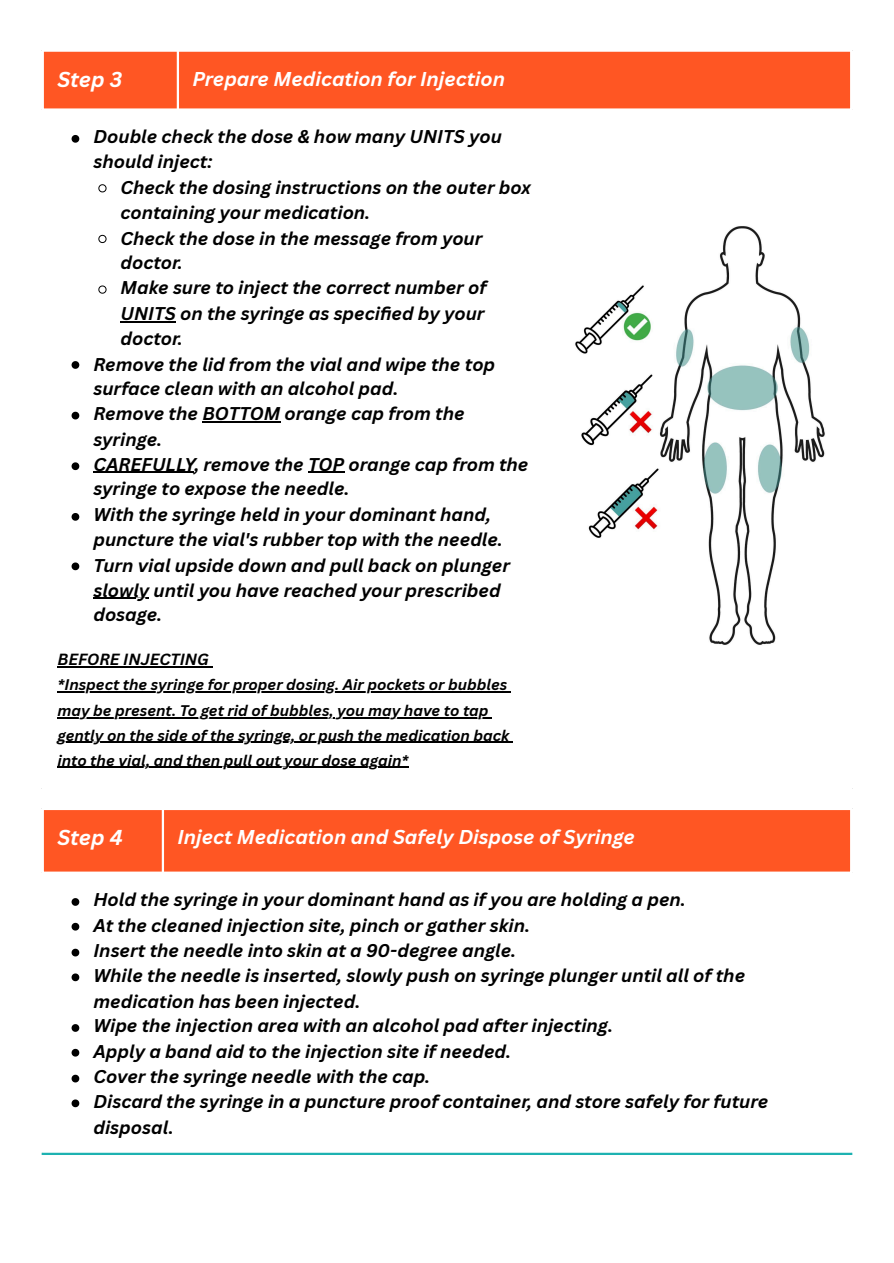
<style>
.page{position:relative;width:894px;height:1263px;background:#fff}
.page>*{position:absolute;margin:0;border:0;box-sizing:border-box;transform-origin:0 0}
.t1{font:italic 700 21px "Canva Sans";color:#fff}
.t2{font:italic 700 19.5px "Canva Sans";color:#fff}
.t3{font:italic 700 18px/24.8px "Canva Sans";color:#000}
.t4{font:italic 700 15.75px "Canva Sans";color:#000}
.t5{font:italic 700 15px/25.2px "Canva Sans";color:#000}
</style>
<div class="page">
<div style="left:44px;top:52px;width:805px;height:56px;background:#ff5623"></div>
<hr style="left:57px;top:666px;width:155px;height:2px;background:#000">
<hr style="left:57px;top:691px;width:450px;height:1px;background:#000">
<hr style="left:57px;top:717px;width:431px;height:1px;background:#000">
<hr style="left:57px;top:742px;width:452px;height:1px;background:#000">
<hr style="left:57px;top:767px;width:351px;height:1px;background:#000">
<svg style="left:72px;top:135px;width:7px;height:8px"></svg>
<svg style="left:98px;top:184px;width:9px;height:9px"></svg>
<svg style="left:98px;top:235px;width:9px;height:8px"></svg>
<svg style="left:98px;top:285px;width:9px;height:9px"></svg>
<hr style="left:120px;top:321px;width:56px;height:1px;background:#000">
<svg style="left:72px;top:361px;width:7px;height:8px"></svg>
<svg style="left:72px;top:412px;width:7px;height:7px"></svg>
<hr style="left:202px;top:421px;width:78px;height:1px;background:#000">
<svg style="left:72px;top:462px;width:7px;height:8px"></svg>
<hr style="left:93px;top:472px;width:101px;height:1px;background:#000">
<hr style="left:308px;top:472px;width:36px;height:1px;background:#000">
<svg style="left:72px;top:513px;width:7px;height:8px"></svg>
<svg style="left:72px;top:562px;width:7px;height:8px"></svg>
<hr style="left:93px;top:598px;width:56px;height:1px;background:#000">
<img style="left:575px;top:226px;width:250px;height:419px">
<hr style="left:177px;top:52px;width:2px;height:56px;background:#fff">
<div style="left:44px;top:810px;width:805px;height:62px;background:#ff5623"></div>
<svg style="left:72px;top:898px;width:7px;height:8px"></svg>
<svg style="left:72px;top:923px;width:7px;height:8px"></svg>
<svg style="left:72px;top:949px;width:7px;height:7px"></svg>
<svg style="left:72px;top:973px;width:7px;height:8px"></svg>
<svg style="left:72px;top:1024px;width:7px;height:8px"></svg>
<svg style="left:72px;top:1049px;width:7px;height:8px"></svg>
<svg style="left:72px;top:1075px;width:7px;height:7px"></svg>
<svg style="left:72px;top:1099px;width:7px;height:8px"></svg>
<hr style="left:162px;top:810px;width:2px;height:62px;background:#fff">
<hr style="left:42px;top:1153px;width:810px;height:2px;background:#1db2b1">
<p class="t1" style="left:57px;top:64px;width:66px">Step 3</p>
<p class="t2" style="left:192px;top:65px;width:314px">Prepare Medication for Injection</p>
<p class="t3" style="left:93px;top:124px;width:410px">Double check the dose &amp; how many UNITS you should inject:</p>
<p class="t3" style="left:120px;top:175px;width:412px">Check the dosing instructions on the outer box containing your medication.</p>
<p class="t3" style="left:120px;top:225px;width:363px">Check the dose in the message from your doctor.</p>
<p class="t3" style="left:120px;top:274px;width:367px;line-height:25.3px;text-align:justify">Make sure to inject the correct number of UNITS on the syringe as specifi ed by your doctor.</p>
<p class="t3" style="left:93px;top:351px;width:403px">Remove the lid from the vial and wipe the top surface clean with an alcohol pad.</p>
<p class="t3" style="left:93px;top:400px;width:372px;line-height:25.8px">Remove the BOTTOM orange cap from the syringe.</p>
<p class="t3" style="left:93px;top:451px;width:436px">CAREFULLY, remove the TOP orange cap from the syringe to expose the needle.</p>
<p class="t3" style="left:93px;top:502px;width:411px">With the syringe held in your dominant hand, puncture the vial's rubber top with the needle.</p>
<p class="t3" style="left:93px;top:553px;width:418px">Turn vial upside down and pull back on plunger slowly until you have reached your prescribed dosage.</p>
<h2 class="t4" style="left:57px;top:648px;width:153px">BEFORE INJECTING</h2>
<h2 class="t5" style="left:57px;top:672px;width:453px">*Inspect the syringe for proper dosing. Air pockets or bubbles may be present. To get rid of bubbles, you may have to tap gently on the side of the syringe, or push the medication back into the vial, and then pull out your dose again*</h2>
<p class="t1" style="left:57px;top:822px;width:67px">Step 4</p>
<p class="t2" style="left:177px;top:823px;width:459px">Inject Medication and Safely Dispose of Syringe</p>
<p class="t3" style="left:93px;top:887px;width:594px">Hold the syringe in your dominant hand as if you are holding a pen.</p>
<p class="t3" style="left:93px;top:913px;width:438px">At the cleaned injection site, pinch or gather skin.</p>
<p class="t3" style="left:93px;top:938px;width:424px">Insert the needle into skin at a 90-degree angle.</p>
<p class="t3" style="left:93px;top:962px;width:653px;line-height:25.8px">While the needle is inserted, slowly push on syringe plunger until all of the medication has been injected.</p>
<p class="t3" style="left:93px;top:1013px;width:521px">Wipe the injection area with an alcohol pad after injecting.</p>
<p class="t3" style="left:93px;top:1039px;width:419px">Apply a band aid to the injection site if needed.</p>
<p class="t3" style="left:93px;top:1064px;width:338px">Cover the syringe needle with the cap.</p>
<p class="t3" style="left:93px;top:1088px;width:676px;line-height:25.8px">Discard the syringe in a puncture proof container, and store safely for future disposal.</p>
</div>
